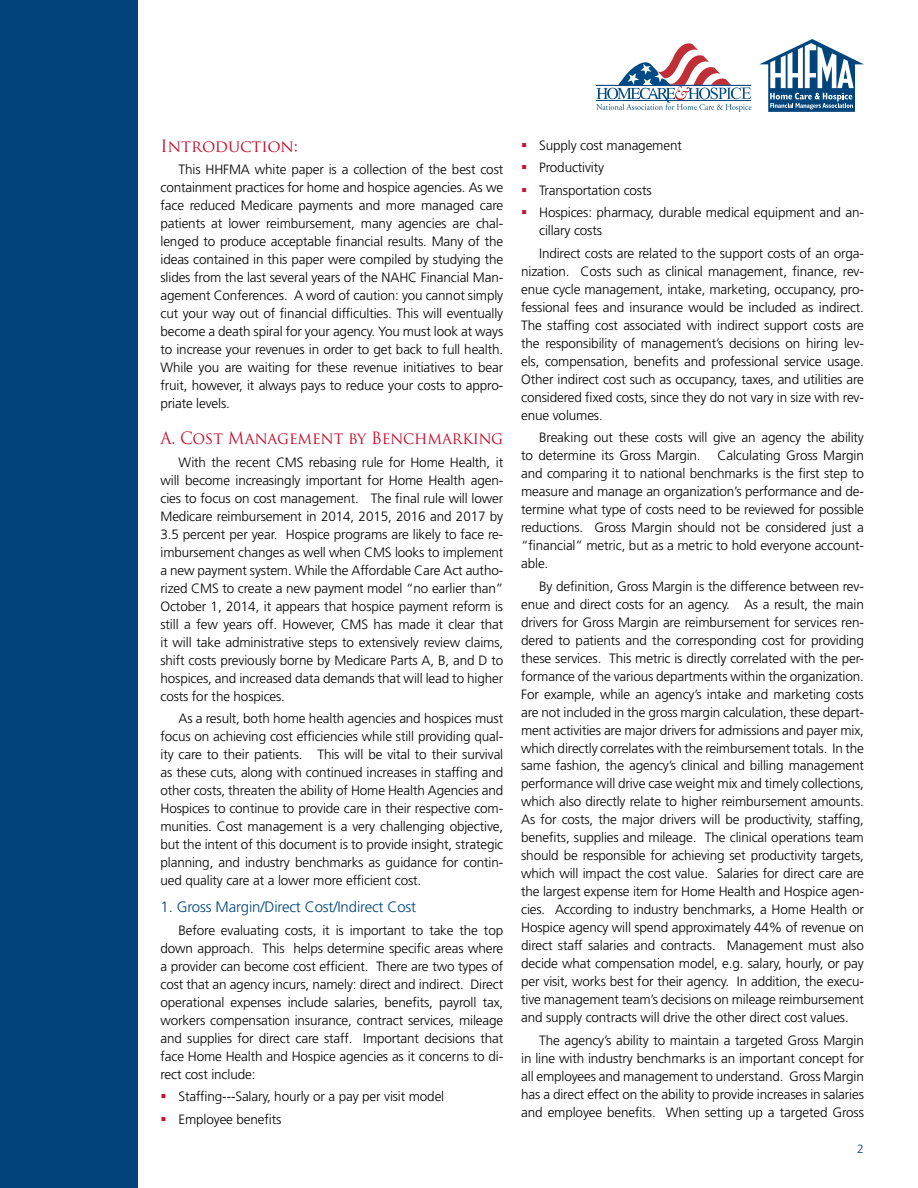
<style>
.page{position:relative;width:918px;height:1188px;background:#fff}
.page>*{position:absolute;margin:0;border:0;box-sizing:border-box;transform-origin:0 0}
.t1{font:16.5px "Trajan Pro";letter-spacing:-.01em;color:#c41230;scale:.96 1}
.t2{font:16.5px "Trajan Pro";letter-spacing:-.01em;color:#c41230}
.t3{font:300 15px "Frutiger LT Std";letter-spacing:-.01em;color:#00447c}
.t4{font:300 13.5px/18px "Frutiger LT Std";letter-spacing:-.01em;color:#000}
.t5{font:300 12px "Frutiger LT Std";color:#00447c}
</style>
<div class="page">
<div style="left:0;top:0;width:138px;height:1188px;background:#00447c"></div>
<svg style="left:759px;top:39px;width:105px;height:73px"></svg>
<svg style="left:596px;top:43px;width:155px;height:69px"></svg>
<p class="t2" style="left:160px;top:135px;width:139px">Introduction:</p>
<p class="t4" style="left:161px;top:161px;width:344px;text-indent:18px">This HHFMA white paper is a collection of the best cost containment practices for home and hospice agencies. As we face reduced Medicare payments and more managed care patients at lower reimbursement, many agencies are chal&shy;lenged to produce acceptable financial results. Many of the ideas contained in this paper were compiled by studying the slides from the last several years of the NAHC Financial Man&shy;agement Conferences. A word of caution: you cannot simply cut your way out of financial difficulties. This will eventually become a death spiral for your agency. You must look at ways to increase your revenues in order to get back to full health.<br>While you are waiting for these revenue initiatives to bear fruit, however, it always pays to reduce your costs to appro&shy;priate levels.</p>
<p class="t1" style="left:160px;top:428px;width:359px">A. Cost Management by Benchmarking</p>
<p class="t4" style="left:161px;top:453px;width:344px;text-align:justify;text-indent:18px">With the recent CMS rebasing rule for Home Health, it will become increasingly important for Home Health agen&shy;cies to focus on cost management. The final rule will lower Medicare reimbursement in 2014, 2015, 2016 and 2017 by</p>
<p class="t4" style="left:161px;top:525px;width:344px;text-align:justify">3. 5 percent per year. Hospice programs are likely to face re&shy;imbursement changes as well when CMS looks to implement a new payment system. While the Affordable Care Act autho&shy;rized CMS to create a new payment model “no earlier than” October 1, 2014, it appears that hospice payment reform is still a few years off. However, CMS has made it clear that it will take administrative steps to extensively review claims, shift costs previously borne by Medicare Parts A, B, and D to hospices, and increased data demands that will lead to higher costs for the hospices.</p>
<p class="t4" style="left:161px;top:710px;width:344px;text-align:justify;text-indent:18px">As a result, both home health agencies and hospices must focus on achieving cost efficiencies while still providing qual&shy;ity care to their patients.</p>
<p class="t4" style="left:161px;top:746px;width:344px;text-align:justify;text-indent:157px">This will be vital to their survival as these cuts, along with continued increases in staffing and other costs, threaten the ability of Home Health Agencies and Hospices to continue to provide care in their respective com&shy;munities. Cost management is a very challenging objective, but the intent of this document is to provide insight, strategic planning, and industry benchmarks as guidance for contin&shy;ued quality care at a lower more efficient cost.</p>
<p class="t3" style="left:160px;top:899px;width:257px">1. Gross Margin/Direct Cost/Indirect Cost</p>
<p class="t4" style="left:161px;top:921px;width:344px;text-align:justify;text-indent:18px">Before evaluating costs, it is important to take the top down approach. This helps determine specific areas where a provider can become cost efficient. There are two types of cost that an agency incurs, namely: direct and indirect. Direct operational expenses include salaries, benefits, payroll tax, workers compensation insurance, contract services, mileage and supplies for direct care staff. Important decisions that face Home Health and Hospice agencies as it concerns to di&shy;rect cost include:</p>
<p class="t4" style="left:178px;top:1086px;width:267px;line-height:22.5px">Staffing---Salary, hourly or a pay per visit model<br>Employee benefits</p>
<p class="t4" style="left:539px;top:134px;width:326px;line-height:22.5px">Supply cost management<br>Productivity<br>Transportation costs<br>Hospices: pharmacy, durable medical equipment and an-</p>
<p class="t4" style="left:539px;top:219px;width:326px;line-height:22.5px">cillary costs<br>Indirect costs are related to the support costs of an orga-</p>
<p class="t4" style="left:521px;top:262px;width:344px">nization. Costs such as clinical management, finance, rev&shy;enue cycle management, intake, marketing, occupancy, pro&shy;fessional fees and insurance would be included as indirect.<br>The staffing cost associated with indirect support costs are the responsibility of management’s decisions on hiring lev&shy;els, compensation, benefits and professional service usage.<br>Other indirect cost such as occupancy, taxes, and utilities are considered fixed costs, since they do not vary in size with rev&shy;enue volumes.</p>
<p class="t4" style="left:521px;top:429px;width:344px;text-indent:18px">Breaking out these costs will give an agency the ability to determine its Gross Margin.</p>
<p class="t4" style="left:521px;top:447px;width:344px;text-align:justify;text-indent:196px">Calculating Gross Margin and comparing it to national benchmarks is the first step to measure and manage an organization’s performance and de&shy;termine what type of costs need to be reviewed for possible reductions. Gross Margin should not be considered just a “financial” metric, but as a metric to hold everyone account&shy;able.</p>
<p class="t4" style="left:521px;top:577px;width:344px;text-indent:18px">By definition, Gross Margin is the difference between rev&shy;enue and direct costs for an agency. As a result, the main drivers for Gross Margin are reimbursement for services ren&shy;dered to patients and the corresponding cost for providing these services. This metric is directly correlated with the per&shy;formance of the various departments within the organization.<br>For example, while an agency’s intake and marketing costs are not included in the gross margin calculation, these depart&shy;ment activities are major drivers for admissions and payer mix, which directly correlates with the reimbursement totals. In the same fashion, the agency’s clinical and billing management performance will drive case weight mix and timely collections, which also directly relate to higher reimbursement amounts.<br>As for costs, the major drivers will be productivity, staffing, benefits, supplies and mileage. The clinical operations team should be responsible for achieving set productivity targets, which will impact the cost value. Salaries for direct care are the largest expense item for Home Health and Hospice agen&shy;cies. According to industry benchmarks, a Home Health or Hospice agency will spend approximately 44% of revenue on direct staff salaries and contracts. Management must also decide what compensation model, e. g. salary, hourly, or pay per visit, works best for their agency. In addition, the execu&shy;tive management team’s decisions on mileage reimbursement and supply contracts will drive the other direct cost values.</p>
<p class="t4" style="left:521px;top:1031px;width:344px;text-align:justify;text-indent:18px">The agency’s ability to maintain a targeted Gross Margin in line with industry benchmarks is an important concept for all employees and management to understand. Gross Margin has a direct effect on the ability to provide increases in salaries and employee benefits. When setting up a targeted Gross</p>
<p class="t5" style="left:857px;top:1142px;width:8px">2</p>
</div>
